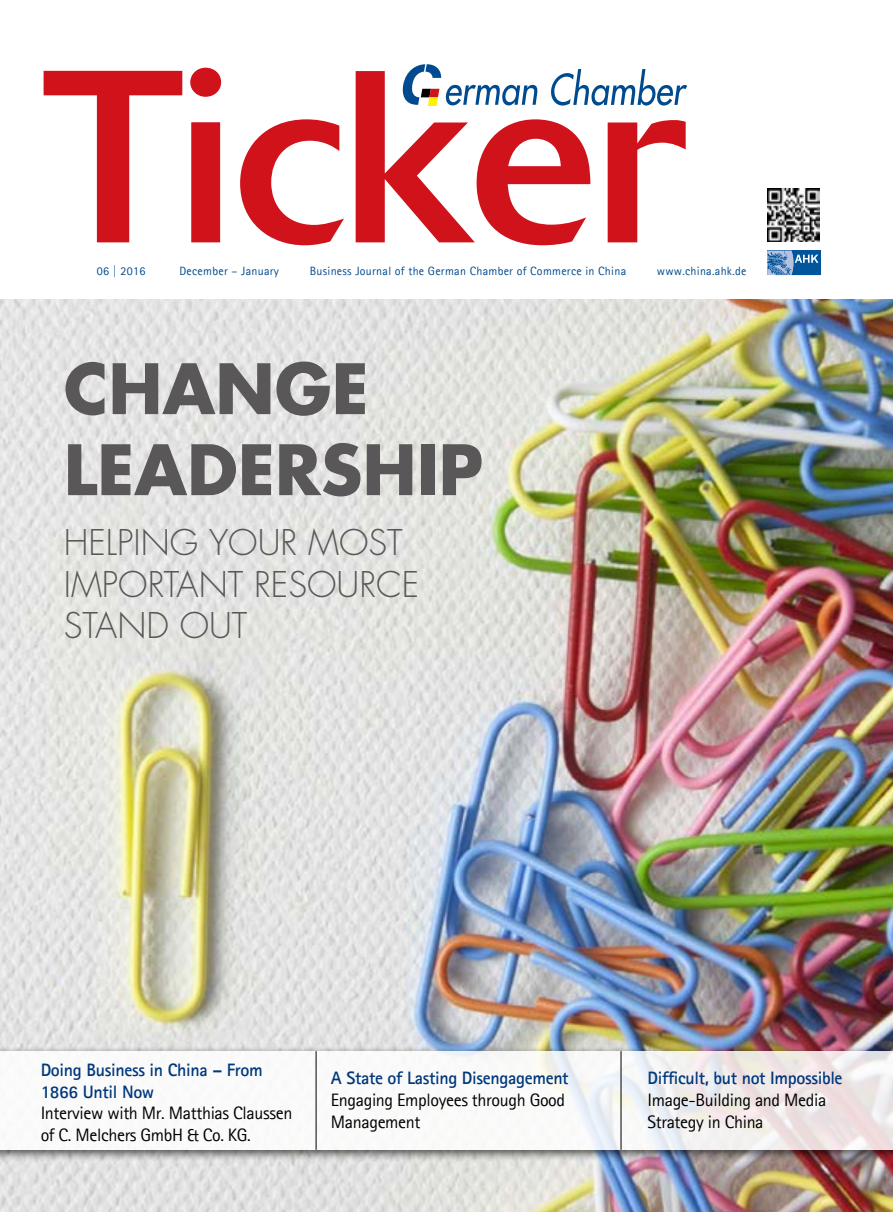
<style>
.page{position:relative;width:893px;height:1212px;background:#fff}
.page>*{position:absolute;margin:0;border:0;box-sizing:border-box;transform-origin:0 0}
.t1{font:700 67.5px/81px "Futura";color:#595757}
.t2{font:300 34.5px/41.4px "Futura";color:#595757}
.t3{font:18px/21.6px "Agfa Rotis Sans Serif";letter-spacing:-.02em;color:#000}
.t4{font:700 18px/21.6px "Agfa Rotis Sans Serif";letter-spacing:-.02em;color:#00387b}
.t5{font:12px "Agfa Rotis Sans Serif";letter-spacing:.025em;color:#004b8f}
</style>
<div class="page">
<img style="left:0;top:299px;width:893px;height:913px">
<svg style="left:767px;top:251px;width:53px;height:25px"></svg>
<svg style="left:44px;top:68px;width:642px;height:177px"></svg>
<svg style="left:550px;top:69px;width:137px;height:37px"></svg>
<svg style="left:402px;top:64px;width:136px;height:42px"></svg>
<div style="left:0;top:1046px;width:893px;height:116px;background:#000;opacity:.75"></div>
<svg style="left:0;top:1051px;width:893px;height:99px"></svg>
<hr style="left:316px;top:1051px;width:1px;height:99px;background:#000">
<hr style="left:621px;top:1051px;width:1px;height:99px;background:#000">
<img style="left:767px;top:189px;width:53px;height:52px">
<p class="t5" style="left:97px;top:264px;width:50px">06 | 2016</p>
<p class="t5" style="left:179px;top:264px;width:101px">December – January</p>
<p class="t5" style="left:310px;top:264px;width:318px">Business Journal of the German Chamber of Commerce in China</p>
<p class="t5" style="left:657px;top:264px;width:91px">www.china.ahk.de</p>
<h1 class="t1" style="left:64px;top:346px;width:421px">CHANGE<br>LEADERSHIP</h1>
<h2 class="t2" style="left:64px;top:523px;width:357px">HELPING YOUR MOST<br>IMPORTANT RESOURCE<br>STAND OUT</h2>
<p class="t4" style="left:41px;top:1059px;width:224px">Doing Business in China – From<br>1866 Until Now</p>
<p class="t3" style="left:41px;top:1102px;width:253px">Interview with Mr. Matthias Claussen of C. Melchers GmbH &amp; Co. KG.</p>
<p class="t4" style="left:331px;top:1067px;width:239px">A State of Lasting Disengagement</p>
<p class="t3" style="left:331px;top:1089px;width:236px">Engaging Employees through Good<br>Management</p>
<p class="t4" style="left:647px;top:1067px;width:197px">Difficult, but not Impossible</p>
<p class="t3" style="left:647px;top:1089px;width:180px">Image-Building and Media<br>Strategy in China</p>
</div>
